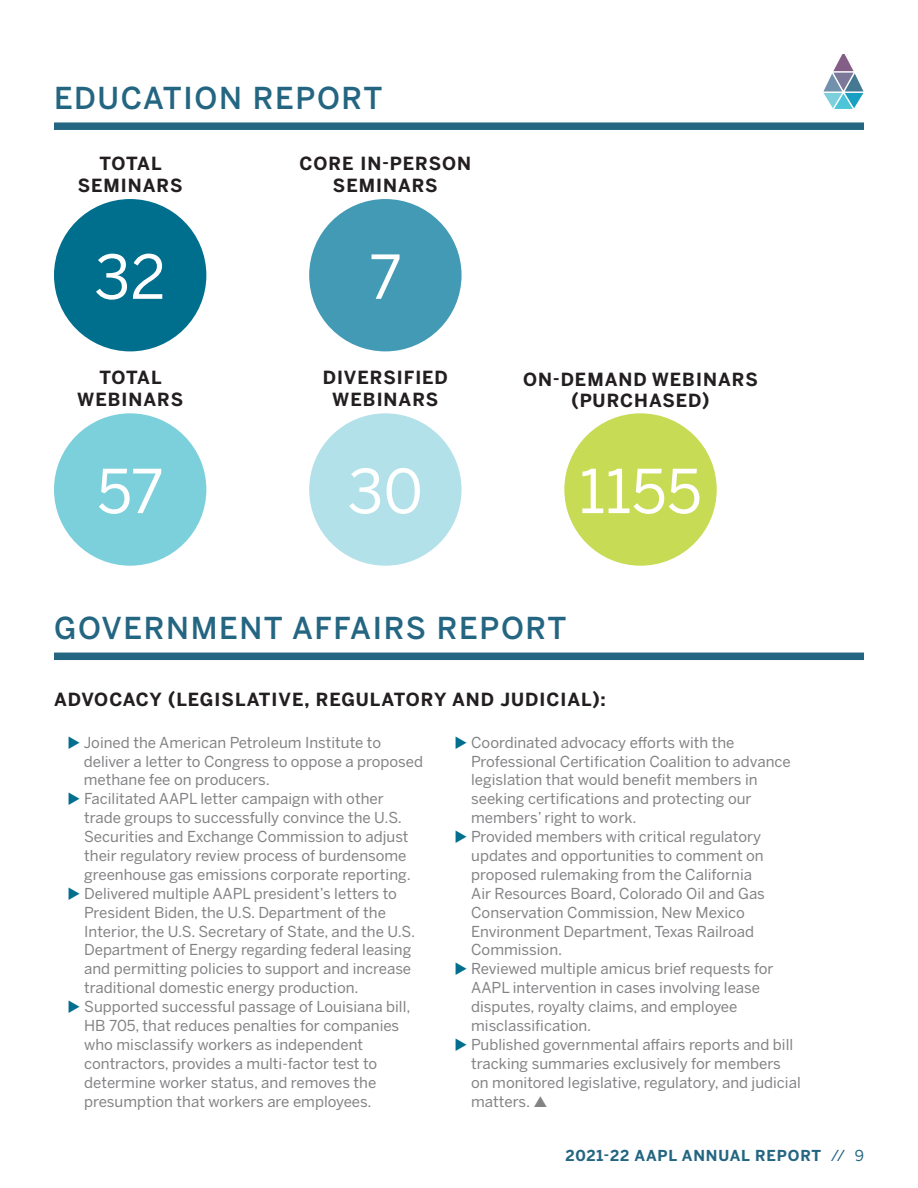
<style>
.page{position:relative;width:918px;height:1188px;background:#fff}
.page>*{position:absolute;margin:0;border:0;box-sizing:border-box;transform-origin:0 0}
.t1{font:60px "Benton Sans";color:#fff}
.t2{font:500 30px "Benton Sans";letter-spacing:.055em;color:#246682}
._0-guts{font:700 18px/21.6px "Benton Sans";letter-spacing:.055em;color:#231f20;text-align:center}
.t3{font:15px/18.9px "Benton Sans";color:#838386}
.t4{font:700 15px "Benton Sans";letter-spacing:.055em;color:#246682}
.s1{color:#006e8d}
.s2{font-weight:400}
</style>
<div class="page">
<svg style="left:823px;top:54px;width:41px;height:55px"></svg>
<div style="left:54px;top:122px;width:810px;height:8px;background:#246682"></div>
<div style="left:54px;top:199px;width:152px;height:152px;background:#006e8d;border-radius:50%"></div>
<div style="left:309px;top:199px;width:153px;height:152px;background:#439ab4;border-radius:50%"></div>
<div style="left:54px;top:413px;width:152px;height:153px;background:#7cd0dc;border-radius:50%"></div>
<div style="left:309px;top:413px;width:153px;height:153px;background:#b2e1e9;border-radius:50%"></div>
<div style="left:564px;top:413px;width:153px;height:153px;background:#c8db54;border-radius:50%"></div>
<div style="left:54px;top:653px;width:810px;height:7px;background:#246682"></div>
<p class="t2" style="left:54px;top:80px;width:330px">EDUCATION REPORT</p>
<p class="_0-guts" style="left:78px;top:153px;width:106px">TOTAL<br>SEMINARS</p>
<p class="t1" style="left:95px;top:241px;width:73px">32</p>
<p class="_0-guts" style="left:77px;top:367px;width:108px">TOTAL<br>WEBINARS</p>
<p class="t1" style="left:97px;top:455px;width:68px">57</p>
<p class="_0-guts" style="left:300px;top:153px;width:173px">CORE IN-PERSON</p>
<p class="_0-guts" style="left:333px;top:175px;width:106px">SEMINARS</p>
<p class="t1" style="left:369px;top:241px;width:34px">7</p>
<p class="_0-guts" style="left:323px;top:367px;width:127px">DIVERSIFIED<br>WEBINARS</p>
<p class="t1" style="left:348px;top:455px;width:77px">30</p>
<p class="_0-guts" style="left:523px;top:369px;width:236px">ON-DEMAND WEBINARS (PURCHASED)</p>
<p class="t1" style="left:579px;top:455px;width:124px">1155</p>
<p class="t2" style="left:54px;top:610px;width:514px">GOVERNMENT AFFAIRS REPORT</p>
<p class="_0-guts" style="left:54px;top:689px;width:553px">ADVOCACY (LEGISLATIVE, REGULATORY AND JUDICIAL):</p>
<p class="t3" style="left:84px;top:733px;width:341px;text-indent:-16px"><span class="s1">◆</span> Joined the American Petroleum Institute to deliver a letter to Congress to oppose a proposed methane fee on producers.</p>
<p class="t3" style="left:84px;top:789px;width:328px;text-indent:-17px"><span class="s1">◆</span> Facilitated AAPL letter campaign with other trade groups to successfully convince the U.S.<br>Securities and Exchange Commission to adjust their regulatory review process of burdensome greenhouse gas emissions corporate reporting.</p>
<p class="t3" style="left:84px;top:884px;width:332px;text-indent:-17px"><span class="s1">◆</span> Delivered multiple AAPL president’s letters to President Biden, the U.S. Department of the Interior, the U.S. Secretary of State, and the U.S.<br>Department of Energy regarding federal leasing and permitting policies to support and increase traditional domestic energy production.</p>
<p class="t3" style="left:84px;top:997px;width:328px;text-indent:-17px"><span class="s1">◆</span> Supported successful passage of Louisiana bill, HB 705, that reduces penalties for companies who misclassify workers as independent contractors, provides a multi-factor test to determine worker status, and removes the presumption that workers are employees.</p>
<p class="t3" style="left:471px;top:733px;width:321px;text-indent:-17px"><span class="s1">◆</span> Coordinated advocacy efforts with the Professional Certification Coalition to advance legislation that would benefit members in seeking certifications and protecting our members’ right to work.</p>
<p class="t3" style="left:471px;top:827px;width:295px;text-indent:-17px"><span class="s1">◆</span> Provided members with critical regulatory updates and opportunities to comment on proposed rulemaking from the California Air Resources Board, Colorado Oil and Gas Conservation Commission, New Mexico Environment Department, Texas Railroad Commission.</p>
<p class="t3" style="left:471px;top:959px;width:304px;text-indent:-17px"><span class="s1">◆</span> Reviewed multiple amicus brief requests for AAPL intervention in cases involving lease disputes, royalty claims, and employee misclassification.</p>
<p class="t3" style="left:471px;top:1035px;width:331px;text-indent:-17px"><span class="s1">◆</span> Published governmental affairs reports and bill tracking summaries exclusively for members on monitored legislative, regulatory, and judicial matters.</p>
<p class="t4" style="left:566px;top:1146px;width:300px">2021-22 AAPL ANNUAL REPORT <span class="s2">// 9</span></p>
</div>
